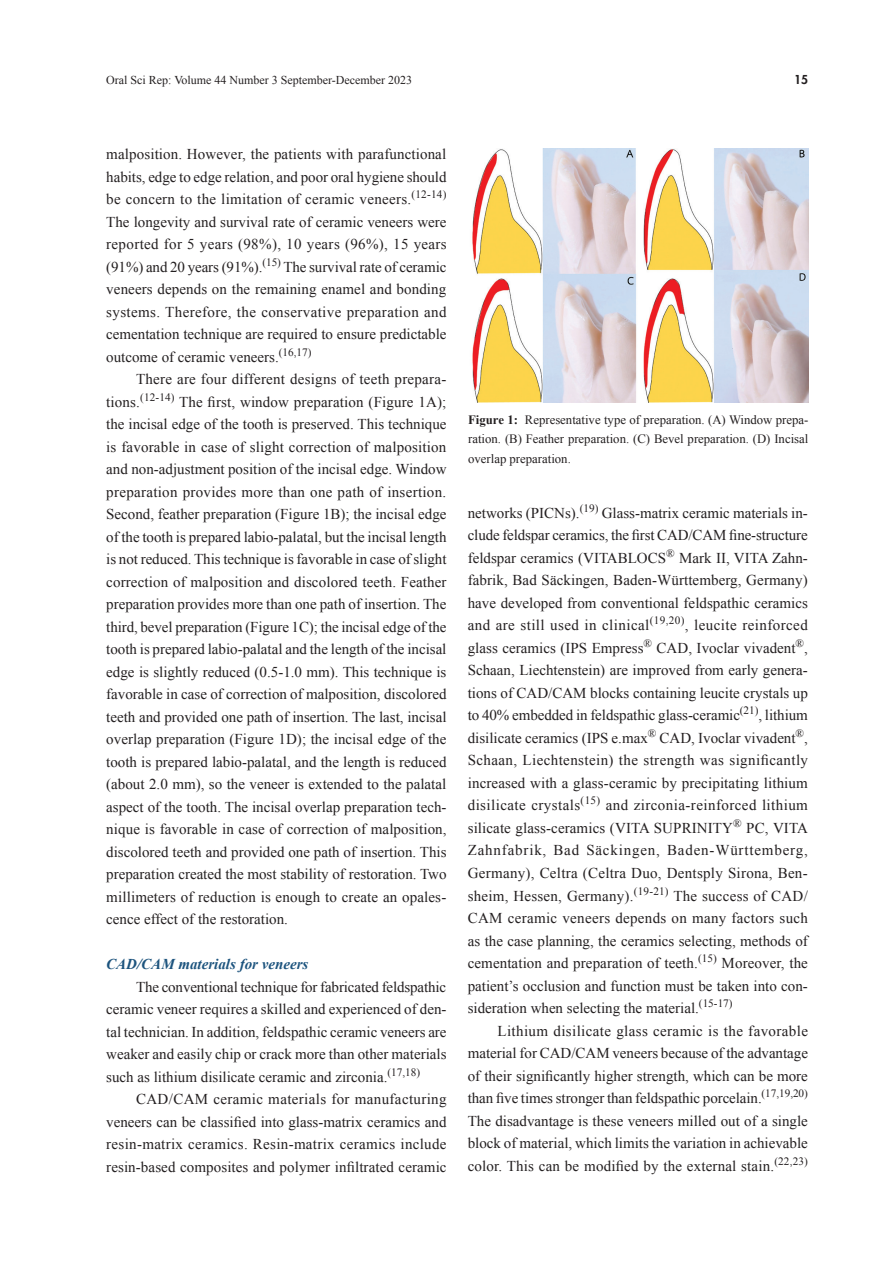
<style>
.page{position:relative;width:893px;height:1263px;background:#fff}
.page>*{position:absolute;margin:0;border:0;box-sizing:border-box;transform-origin:0 0}
.t1{font:15px/22.5px "Times New Roman";color:#231f20;text-align:justify}
.t2{font:italic 700 15px "Times New Roman";color:#1d547e}
.t3{font:12.75px/19.5px "Times New Roman";color:#231f20;text-align:justify}
.t4{font:12px "Times New Roman";color:#231f20}
.t5{font:800 12px "Futura";color:#231f20}
.s1{font-weight:700}
</style>
<div class="page">
<img style="left:472px;top:149px;width:336px;height:254px">
<p class="t4" style="left:106px;top:72px;width:307px">Oral Sci Rep: Volume 44 Number 3 September-December 2023</p>
<p class="t5" style="left:794px;top:71px;width:15px">15</p>
<p class="t1" style="left:106px;top:143px;width:342px">malposition. However, the patients with parafunctional habits, edge to edge relation, and poor oral hygiene should be concern to the limitation of ceramic veneers.<sup>(12-14)<br></sup>The longevity and survival rate of ceramic veneers were reported for 5 years (98%), 10 years (96%), 15 years (91%) and 20 years (91%).<sup>(15)</sup> The survival rate of ceramic veneers depends on the remaining enamel and bonding systems. Therefore, the conservative preparation and cementation technique are required to ensure predictable outcome of ceramic veneers.<sup>(16,17)</sup></p>
<p class="t1" style="left:106px;top:368px;width:342px;text-indent:30px">There are four different designs of teeth prepara&shy;tions.<sup>(12-14)</sup> The first, window preparation (Figure 1A); the incisal edge of the tooth is preserved. This technique is favorable in case of slight correction of malposition and non-adjustment position of the incisal edge. Window preparation provides more than one path of insertion.<br>Second, feather preparation (Figure 1B); the incisal edge of the tooth is prepared labio-palatal, but the incisal length is not reduced. This technique is favorable in case of slight correction of malposition and discolored teeth. Feather preparation provides more than one path of insertion. The third, bevel preparation (Figure 1C); the incisal edge of the tooth is prepared labio-palatal and the length of the incisal edge is slightly reduced (0.5-1.0 mm). This technique is favorable in case of correction of malposition, discolored teeth and provided one path of insertion. The last, incisal overlap preparation (Figure 1D); the incisal edge of the tooth is prepared labio-palatal, and the length is reduced (about 2.0 mm), so the veneer is extended to the palatal aspect of the tooth. The incisal overlap preparation tech&shy;nique is favorable in case of correction of malposition, discolored teeth and provided one path of insertion. This preparation created the most stability of restoration. Two millimeters of reduction is enough to create an opales&shy;cence effect of the restoration.</p>
<p class="t2" style="left:106px;top:954px;width:204px">CAD/CAM materials for veneers</p>
<p class="t1" style="left:106px;top:975px;width:342px;text-indent:30px">The conventional technique for fabricated feldspathic ceramic veneer requires a skilled and experienced of den&shy;tal technician. In addition, feldspathic ceramic veneers are weaker and easily chip or crack more than other materials such as lithium disilicate ceramic and zirconia.<sup>(17,18)</sup></p>
<p class="t1" style="left:106px;top:1088px;width:342px;text-indent:30px">CAD/CAM ceramic materials for manufacturing veneers can be classified into glass-matrix ceramics and resin-matrix ceramics. Resin-matrix ceramics include resin-based composites and polymer infiltrated ceramic</p>
<p class="t3" style="left:468px;top:410px;width:342px"><span class="s1">Figure 1:</span> Representative type of preparation. (A) Window prepa&shy;ration. (B) Feather preparation. (C) Bevel preparation. (D) Incisal overlap preparation.</p>
<p class="t1" style="left:468px;top:501px;width:342px">networks (PICNs).<sup>(19)</sup> Glass-matrix ceramic materials in&shy;clude feldspar ceramics, the first CAD/CAM fine-structure feldspar ceramics (VITABLOCS<sup>®</sup> Mark II, VITA Zahn&shy;fabrik, Bad Säckingen, Baden-Württemberg, Germany) have developed from conventional feldspathic ceramics and are still used in clinical<sup>(19,20)</sup>, leucite reinforced glass ceramics (IPS Empress<sup>®</sup> CAD, Ivoclar vivadent<sup>®</sup>, Schaan, Liechtenstein) are improved from early genera&shy;tions of CAD/CAM blocks containing leucite crystals up to 40% embedded in feldspathic glass-ceramic<sup>(21)</sup>, lithium disilicate ceramics (IPS e.max<sup>®</sup> CAD, Ivoclar vivadent<sup>®</sup>, Schaan, Liechtenstein) the strength was significantly increased with a glass-ceramic by precipitating lithium disilicate crystals<sup>(15)</sup> and zirconia-reinforced lithium silicate glass-ceramics (VITA SUPRINITY<sup>®</sup> PC, VITA Zahnfabrik, Bad Säckingen, Baden-Württemberg, Germany), Celtra (Celtra Duo, Dentsply Sirona, Ben&shy;sheim, Hessen, Germany).<sup>(19-21)</sup> The success of CAD/ CAM ceramic veneers depends on many factors such as the case planning, the ceramics selecting, methods of cementation and preparation of teeth.<sup>(15)</sup> Moreover, the patient’s occlusion and function must be taken into con&shy;sideration when selecting the material.<sup>(15-17)</sup></p>
<p class="t1" style="left:468px;top:1019px;width:342px;text-indent:30px">Lithium disilicate glass ceramic is the favorable material for CAD/CAM veneers because of the advantage of their significantly higher strength, which can be more than five times stronger than feldspathic porcelain.<sup>(17,19,20)<br></sup>The disadvantage is these veneers milled out of a single block of material, which limits the variation in achievable color. This can be modified by the external stain.<sup>(22,23)</sup></p>
</div>
